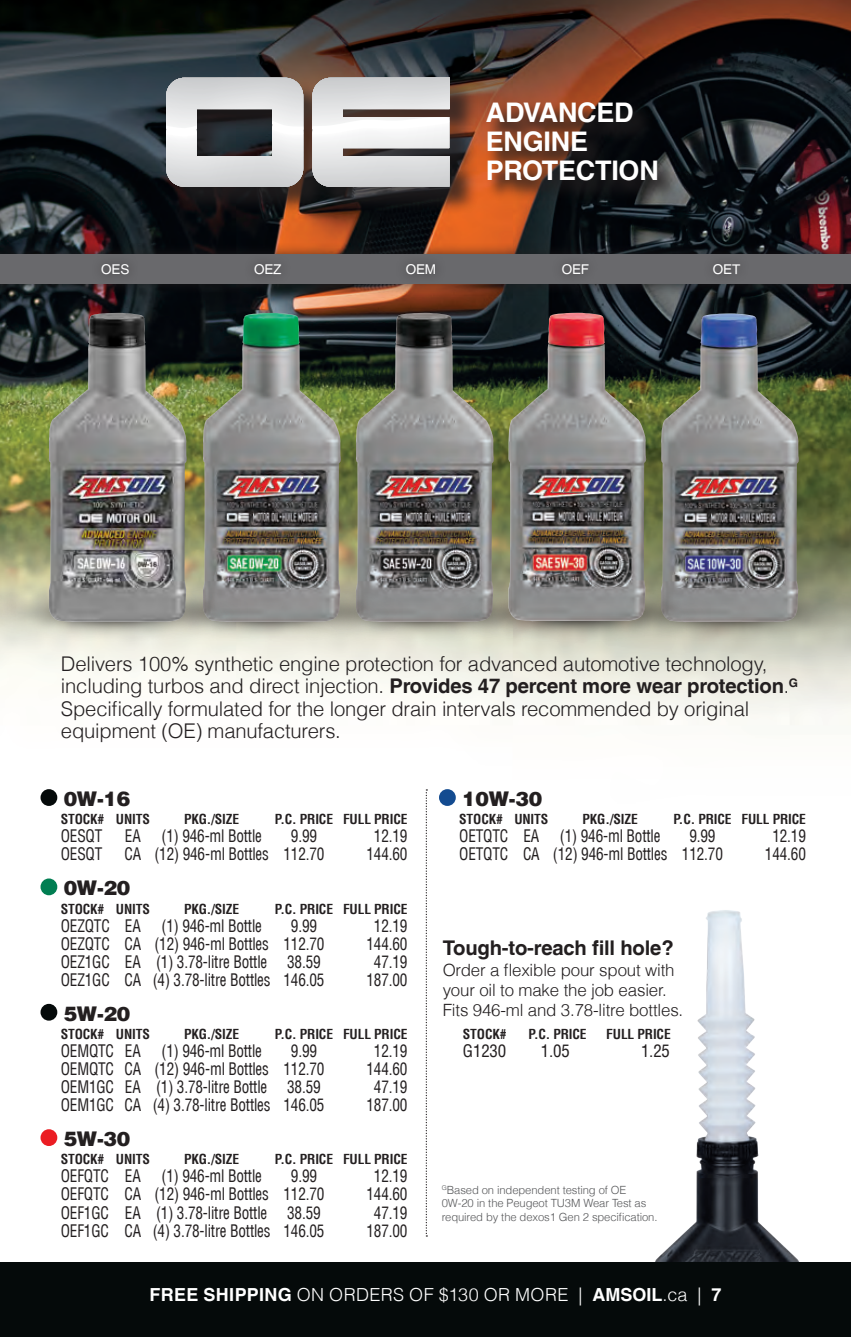
<style>
.page{position:relative;width:851px;height:1337px;background:#fff}
.page>*{position:absolute;margin:0;border:0;box-sizing:border-box;transform-origin:0 0}
.AngledText{font:700 27px/28.8px "Helvetica LT";letter-spacing:-.01em;color:#fff}
.ProductName-Black{font:300 20.25px/22.5px "Helvetica LT";letter-spacing:-.01em;color:#231f20}
.ProductName-Black-2{font:900 20.25px "Helvetica LT";letter-spacing:-.01em;color:#231f20}
.t1{font:700 20.25px "Helvetica LT";letter-spacing:-.01em;color:#231f20}
.t2{font:300 18px "Helvetica LT";letter-spacing:.025em;color:#fff}
.Info{font:condensed 16.88px "Helvetica LT";letter-spacing:-.01em;color:#231f20;scale:.9 1}
.t3{font:300 16.88px/20.2px "Helvetica LT";letter-spacing:-.01em;color:#231f20}
.Info-2{font:condensed 16.88px "Helvetica LT";letter-spacing:-.01em;color:#231f20}
.InfoHead{font:700 condensed 13.5px "Helvetica LT";letter-spacing:-.01em;color:#231f20}
.ProductCode{font:13.5px "Helvetica LT";letter-spacing:-.01em;color:#fff}
.t4{font:300 11.25px/13.5px "Helvetica LT";letter-spacing:-.01em;color:#57585a}
.s1{font-weight:700}
</style>
<div class="page">
<img style="left:0;top:0;width:850px;height:896px">
<img style="left:402px;top:571px;width:106px;height:87px">
<img style="left:355px;top:313px;width:139px;height:309px">
<img style="left:248px;top:571px;width:154px;height:87px">
<img style="left:203px;top:313px;width:138px;height:309px">
<img style="left:646px;top:571px;width:204px;height:86px">
<img style="left:660px;top:313px;width:138px;height:309px">
<img style="left:440px;top:572px;width:270px;height:86px">
<img style="left:508px;top:313px;width:138px;height:308px">
<img style="left:0;top:571px;width:248px;height:87px">
<img style="left:49px;top:313px;width:138px;height:309px">
<img style="left:655px;top:910px;width:144px;height:351px">
<div style="left:41px;top:789px;width:16px;height:17px;background:#050a0a;border-radius:50%"></div>
<div style="left:41px;top:878px;width:16px;height:17px;background:#017e52;border-radius:50%"></div>
<div style="left:41px;top:1003px;width:16px;height:17px;background:#050a0a;border-radius:50%"></div>
<div style="left:41px;top:1129px;width:16px;height:17px;background:#eb1d23;border-radius:50%"></div>
<div style="left:439px;top:789px;width:17px;height:17px;background:#134b90;border-radius:50%"></div>
<svg style="left:425px;top:789px;width:2px;height:447px"></svg>
<div style="left:0;top:1261px;width:850px;height:75px;background:#050a0a"></div>
<div style="left:0;top:242px;width:850px;height:54px;background:#231f20;opacity:.75"></div>
<div style="left:0;top:254px;width:850px;height:30px;background:#69696c"></div>
<div style="left:244px;top:253px;width:48px;height:32px;background:#666669"></div>
<div style="left:395px;top:253px;width:51px;height:32px;background:#656568"></div>
<div style="left:551px;top:253px;width:47px;height:33px;background:#666669"></div>
<div style="left:702px;top:253px;width:47px;height:33px;background:#666669"></div>
<div style="left:91px;top:253px;width:48px;height:32px;background:#656568"></div>
<div style="left:169px;top:81px;width:309px;height:134px;background:#231f20;opacity:.75"></div>
<svg style="left:166px;top:77px;width:283px;height:110px"></svg>
<div style="left:485px;top:101px;width:194px;height:101px;background:#231f20;opacity:.75"></div>
<p class="AngledText" style="left:486px;top:98px;width:174px">ADVANCED<br>ENGINE<br>PROTECTION</p>
<p class="ProductCode" style="left:101px;top:262px;width:30px">OES</p>
<p class="ProductCode" style="left:254px;top:262px;width:29px">OEZ</p>
<p class="ProductCode" style="left:406px;top:262px;width:32px">OEM</p>
<p class="ProductCode" style="left:561px;top:262px;width:29px">OEF</p>
<p class="ProductCode" style="left:713px;top:262px;width:29px">OET</p>
<p class="ProductName-Black" style="left:61px;top:652px;width:738px">Delivers 100% synthetic engine protection for advanced automotive technology, including turbos and direct injection. <span class="s1">Provides 47 percent more wear protection</span>.<sup>G </sup>Specifically formulated for the longer drain intervals recommended by original equipment (OE) manufacturers.</p>
<p class="ProductName-Black-2" style="left:64px;top:785px;width:68px">0W-16</p>
<p class="InfoHead" style="left:61px;top:811px;width:91px">STOCK# UNITS</p>
<p class="InfoHead" style="left:184px;top:811px;width:57px">PKG./SIZE</p>
<p class="InfoHead" style="left:275px;top:811px;width:134px">P.C. PRICE FULL PRICE</p>
<p class="Info" style="left:61px;top:825px;width:48px">OESQT</p>
<p class="Info" style="left:125px;top:825px;width:154px">EA (1) 946-ml Bottle</p>
<p class="Info" style="left:291px;top:825px;width:31px">9.99</p>
<p class="Info" style="left:374px;top:825px;width:39px">12.19</p>
<p class="Info" style="left:61px;top:843px;width:48px">OESQT</p>
<p class="Info" style="left:124px;top:843px;width:224px">CA (12) 946-ml Bottles 112.70</p>
<p class="Info" style="left:366px;top:843px;width:47px">144.60</p>
<p class="ProductName-Black-2" style="left:64px;top:874px;width:68px">0W-20</p>
<p class="InfoHead" style="left:61px;top:900px;width:91px">STOCK# UNITS</p>
<p class="InfoHead" style="left:184px;top:900px;width:57px">PKG./SIZE</p>
<p class="InfoHead" style="left:275px;top:900px;width:134px">P.C. PRICE FULL PRICE</p>
<p class="Info" style="left:61px;top:915px;width:225px">OEZQTC EA (1) 946-ml Bottle</p>
<p class="Info" style="left:291px;top:915px;width:31px">9.99</p>
<p class="Info" style="left:374px;top:915px;width:39px">12.19</p>
<p class="Info" style="left:61px;top:933px;width:294px">OEZQTC CA (12) 946-ml Bottles 112.70</p>
<p class="Info" style="left:366px;top:933px;width:47px">144.60</p>
<p class="Info" style="left:61px;top:951px;width:290px">OEZ1GC EA (1) 3.78-litre Bottle 38.59</p>
<p class="Info" style="left:374px;top:951px;width:39px">47.19</p>
<p class="Info" style="left:61px;top:969px;width:294px">OEZ1GC CA (4) 3.78-litre Bottles 146.05</p>
<p class="Info" style="left:366px;top:969px;width:47px">187.00</p>
<p class="ProductName-Black-2" style="left:64px;top:1000px;width:68px">5W-20</p>
<p class="InfoHead" style="left:61px;top:1025px;width:91px">STOCK# UNITS</p>
<p class="InfoHead" style="left:184px;top:1025px;width:57px">PKG./SIZE</p>
<p class="InfoHead" style="left:275px;top:1025px;width:134px">P.C. PRICE FULL PRICE</p>
<p class="Info" style="left:61px;top:1040px;width:225px">OEMQTC EA (1) 946-ml Bottle</p>
<p class="Info" style="left:291px;top:1040px;width:31px">9.99</p>
<p class="Info" style="left:374px;top:1040px;width:39px">12.19</p>
<p class="Info" style="left:61px;top:1058px;width:294px">OEMQTC CA (12) 946-ml Bottles 112.70</p>
<p class="Info" style="left:366px;top:1058px;width:47px">144.60</p>
<p class="Info" style="left:61px;top:1076px;width:290px">OEM1GC EA (1) 3.78-litre Bottle 38.59</p>
<p class="Info" style="left:374px;top:1076px;width:39px">47.19</p>
<p class="Info" style="left:61px;top:1094px;width:294px">OEM1GC CA (4) 3.78-litre Bottles 146.05</p>
<p class="Info" style="left:366px;top:1094px;width:47px">187.00</p>
<p class="ProductName-Black-2" style="left:64px;top:1125px;width:68px">5W-30</p>
<p class="InfoHead" style="left:61px;top:1151px;width:91px">STOCK# UNITS</p>
<p class="InfoHead" style="left:184px;top:1151px;width:57px">PKG./SIZE</p>
<p class="InfoHead" style="left:275px;top:1151px;width:134px">P.C. PRICE FULL PRICE</p>
<p class="Info" style="left:61px;top:1165px;width:225px">OEFQTC EA (1) 946-ml Bottle</p>
<p class="Info" style="left:291px;top:1165px;width:31px">9.99</p>
<p class="Info" style="left:374px;top:1165px;width:39px">12.19</p>
<p class="Info" style="left:61px;top:1183px;width:294px">OEFQTC CA (12) 946-ml Bottles 112.70</p>
<p class="Info" style="left:366px;top:1183px;width:47px">144.60</p>
<p class="Info" style="left:61px;top:1201px;width:290px">OEF1GC EA (1) 3.78-litre Bottle 38.59</p>
<p class="Info" style="left:374px;top:1201px;width:39px">47.19</p>
<p class="Info" style="left:61px;top:1219px;width:294px">OEF1GC CA (4) 3.78-litre Bottles 146.05</p>
<p class="Info" style="left:366px;top:1219px;width:47px">187.00</p>
<p class="ProductName-Black-2" style="left:462px;top:785px;width:82px">10W-30</p>
<p class="InfoHead" style="left:459px;top:811px;width:91px">STOCK# UNITS</p>
<p class="InfoHead" style="left:582px;top:811px;width:57px">PKG./SIZE</p>
<p class="InfoHead" style="left:673px;top:811px;width:134px">P.C. PRICE FULL PRICE</p>
<p class="Info" style="left:459px;top:825px;width:225px">OETQTC EA (1) 946-ml Bottle</p>
<p class="Info" style="left:689px;top:825px;width:31px">9.99</p>
<p class="Info" style="left:772px;top:825px;width:39px">12.19</p>
<p class="Info" style="left:459px;top:843px;width:294px">OETQTC CA (12) 946-ml Bottles 112.70</p>
<p class="Info" style="left:765px;top:843px;width:47px">144.60</p>
<p class="t1" style="left:442px;top:935px;width:232px">Tough-to-reach fill hole?</p>
<p class="t3" style="left:442px;top:959px;width:242px">Order a flexible pour spout with your oil to make the job easier.<br>Fits 946-ml and 3.78-litre bottles.</p>
<p class="InfoHead" style="left:463px;top:1025px;width:45px">STOCK#</p>
<p class="InfoHead" style="left:528px;top:1025px;width:60px">P.C. PRICE</p>
<p class="InfoHead" style="left:606px;top:1025px;width:66px">FULL PRICE</p>
<p class="Info-2" style="left:463px;top:1040px;width:45px">G1230</p>
<p class="Info-2" style="left:540px;top:1040px;width:31px">1.05</p>
<p class="Info-2" style="left:641px;top:1040px;width:31px">1.25</p>
<p class="t4" style="left:442px;top:1182px;width:217px"><sup>G</sup>Based on independent testing of OE<br>0W-20 in the Peugeot TU3M Wear Test as required by the dexos1 Gen 2 specification.</p>
<p class="t2" style="left:149px;top:1283px;width:573px"><span class="s1">FREE SHIPPING</span> ON ORDERS OF $130 OR MORE | <span class="s1">AMSOIL</span>.ca | <span class="s1">7</span></p>
</div>
